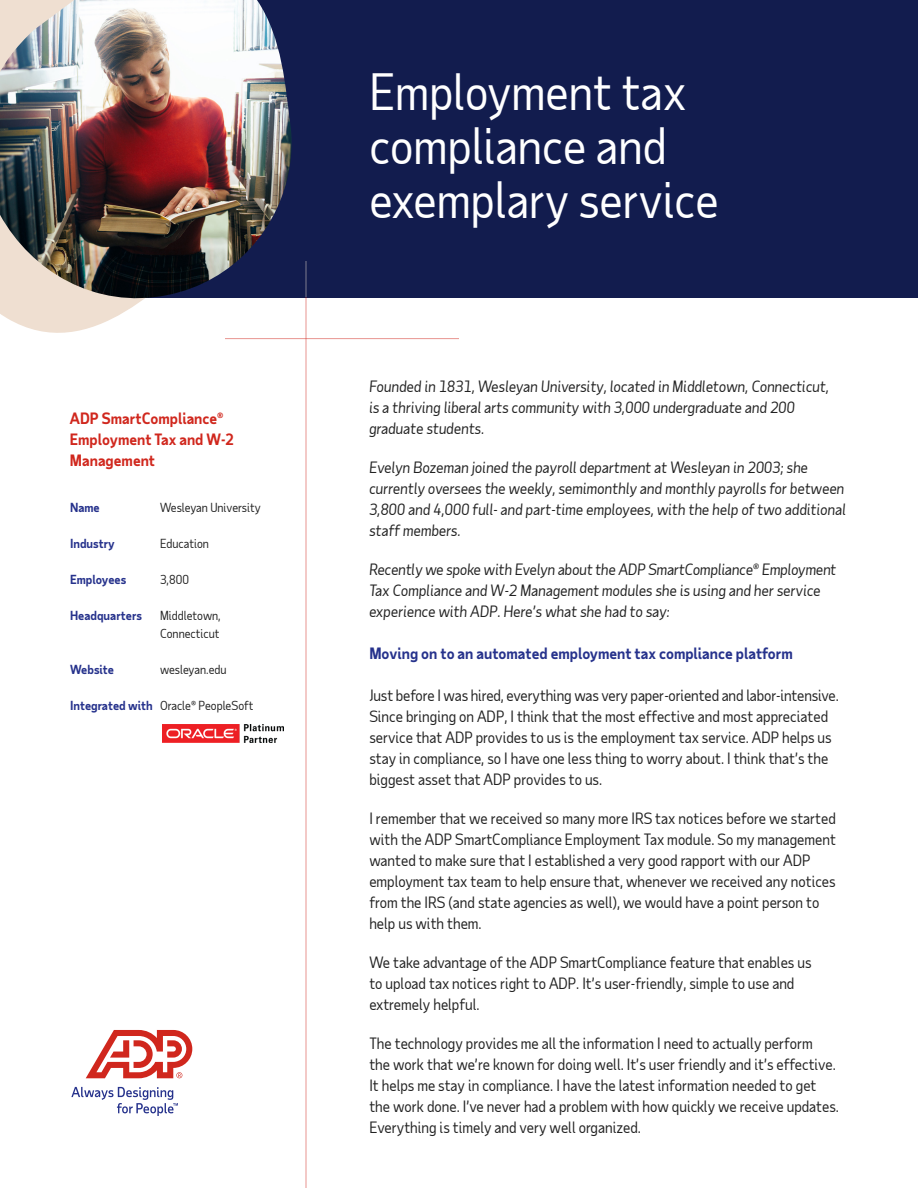
<style>
.page{position:relative;width:918px;height:1188px;background:#fff}
.page>*{position:absolute;margin:0;border:0;box-sizing:border-box;transform-origin:0 0}
.Case_study_title{font:48px/54px "Taub Sans";color:#fff}
.Body{font:15px/21px "Taub Sans";color:#222}
.Body-2{font:italic 15px/21px "Taub Sans";color:#222}
.Body-3{font:700 15px "Taub Sans";color:#26328c}
.Body-4{font:700 15px/21px "Taub Sans";color:#d0271d}
.Accent_-_vitals_-_co{font:12px/18px "Taub Sans";color:#222}
.Accent_-_vitals_-_co-2{font:700 12px "Taub Sans";color:#26328c}
.s1{font-weight:700;color:#26328c}
</style>
<div class="page">
<div style="left:0;top:0;width:918px;height:297px;background:#121c4e"></div>
<svg style="left:0;top:300px;width:274px;height:40px"></svg>
<img style="left:0;top:0;width:292px;height:300px">
<svg style="left:86px;top:1030px;width:106px;height:48px"></svg>
<svg style="left:71px;top:1087px;width:107px;height:29px"></svg>
<hr style="left:225px;top:338px;width:234px;height:1px;background:#d0271d">
<hr style="left:306px;top:297px;width:1px;height:891px;background:#d0271d">
<img style="left:163px;top:725px;width:121px;height:17px">
<hr style="left:306px;top:261px;width:1px;height:36px;background:#efdfd1">
<p class="Body-4" style="left:70px;top:408px;width:165px">ADP SmartCompliance®<br>Employment Tax and W-2<br>Management</p>
<p class="Accent_-_vitals_-_co-2" style="left:70px;top:499px;width:31px">Name</p>
<p class="Accent_-_vitals_-_co" style="left:160px;top:498px;width:102px">Wesleyan University</p>
<p class="Accent_-_vitals_-_co-2" style="left:70px;top:535px;width:46px">Industry</p>
<p class="Accent_-_vitals_-_co" style="left:160px;top:534px;width:50px">Education</p>
<p class="Accent_-_vitals_-_co-2" style="left:70px;top:571px;width:58px">Employees</p>
<p class="Accent_-_vitals_-_co" style="left:160px;top:570px;width:30px">3,800</p>
<p class="Accent_-_vitals_-_co-2" style="left:70px;top:607px;width:73px">Headquarters</p>
<p class="Accent_-_vitals_-_co" style="left:160px;top:606px;width:62px">Middletown,<br>Connecticut</p>
<p class="Accent_-_vitals_-_co-2" style="left:70px;top:661px;width:46px">Website</p>
<p class="Accent_-_vitals_-_co" style="left:160px;top:660px;width:68px">wesleyan.edu</p>
<p class="Accent_-_vitals_-_co" style="left:70px;top:696px;width:185px"><span class="s1">Integrated with</span> Oracle® PeopleSoft</p>
<p class="Case_study_title" style="left:369px;top:64px;width:351px">Employment tax compliance and exemplary service</p>
<p class="Body-2" style="left:369px;top:376px;width:461px">Founded in 1831, Wesleyan University, located in Middletown, Connecticut, is a thriving liberal arts community with 3,000 undergraduate and 200 graduate students.</p>
<p class="Body-2" style="left:369px;top:457px;width:478px">Evelyn Bozeman joined the payroll department at Wesleyan in 2003; she currently oversees the weekly, semimonthly and monthly payrolls for between 3,800 and 4,000 full- and part-time employees, with the help of two additional staff members.</p>
<p class="Body-2" style="left:369px;top:559px;width:469px">Recently we spoke with Evelyn about the ADP SmartCompliance® Employment<br>Tax Compliance and W-2 Management modules she is using and her service experience with ADP. Here’s what she had to say:</p>
<p class="Body-3" style="left:369px;top:644px;width:425px">Moving on to an automated employment tax compliance platform</p>
<p class="Body" style="left:369px;top:685px;width:471px">Just before I was hired, everything was very paper-oriented and labor-intensive.<br>Since bringing on ADP, I think that the most effective and most appreciated service that ADP provides to us is the employment tax service. ADP helps us stay in compliance, so I have one less thing to worry about. I think that’s the biggest asset that ADP provides to us.</p>
<p class="Body" style="left:369px;top:808px;width:468px">I remember that we received so many more IRS tax notices before we started with the ADP SmartCompliance Employment Tax module. So my management wanted to make sure that I established a very good rapport with our ADP employment tax team to help ensure that, whenever we received any notices from the IRS (and state agencies as well), we would have a point person to help us with them.</p>
<p class="Body" style="left:369px;top:952px;width:444px">We take advantage of the ADP SmartCompliance feature that enables us to upload tax notices right to ADP. It’s user-friendly, simple to use and extremely helpful.</p>
<p class="Body" style="left:369px;top:1033px;width:471px">The technology provides me all the information I need to actually perform<br>the work that we’re known for doing well. It’s user friendly and it’s effective.<br>It helps me stay in compliance. I have the latest information needed to get the work done. I’ve never had a problem with how quickly we receive updates.<br>Everything is timely and very well organized.</p>
</div>
